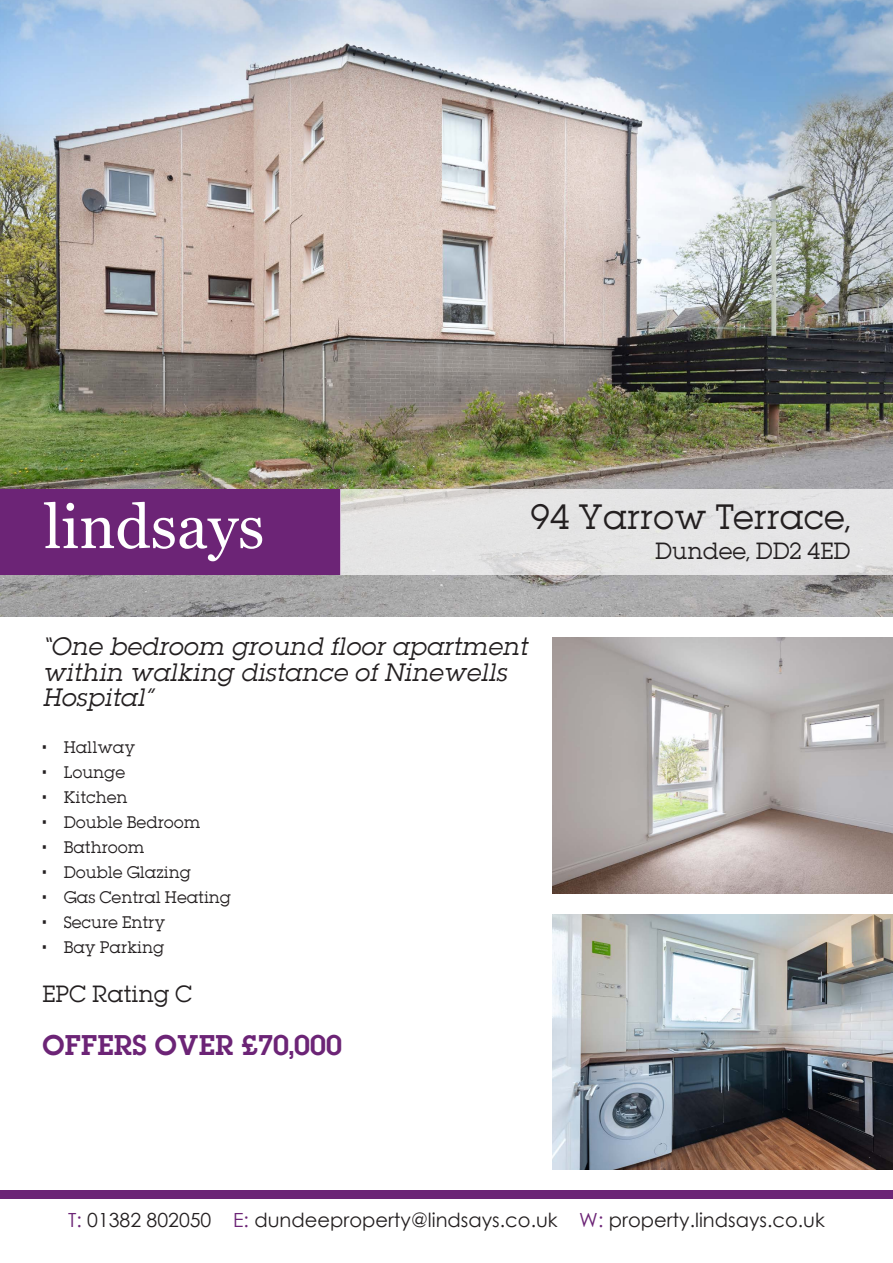
<style>
.page{position:relative;width:893px;height:1263px;background:#fff}
.page>*{position:absolute;margin:0;border:0;box-sizing:border-box;transform-origin:0 0}
.t1{font:31.5px "Lubalin";color:#231f20}
.t2{font:25.5px "Lubalin Demi";color:#6c2476}
.t3{font:italic 22.5px/25.5px "Lubalin";color:#231f20}
.t4{font:21px "Lubalin";color:#231f20}
.t5{font:19.5px "Century Gothic";color:#231f20}
.t6{font:15px "Lubalin";color:#231f20}
.s1{color:#6c2476}
</style>
<div class="page">
<img style="left:0;top:0;width:893px;height:617px">
<img style="left:553px;top:638px;width:340px;height:255px">
<img style="left:553px;top:914px;width:340px;height:255px">
<div style="left:0;top:489px;width:340px;height:85px;background:#6c2476"></div>
<svg style="left:44px;top:502px;width:218px;height:59px"></svg>
<div style="left:0;top:1191px;width:893px;height:8px;background:#6c2476"></div>
<div style="left:340px;top:489px;width:553px;height:85px;background:#e4e4e5"></div>
<h1 class="t1" style="left:530px;top:496px;width:322px">94 Yarrow Terrace,</h1>
<h3 class="t4" style="left:655px;top:536px;width:197px">Dundee, DD2 4ED</h3>
<h3 class="t3" style="left:43px;top:634px;width:486px">“One bedroom ground floor apartment within walking distance of Ninewells<br>Hospital”</h3>
<p class="t6" style="left:43px;top:737px;width:94px">• Hallway</p>
<p class="t6" style="left:43px;top:762px;width:84px">• Lounge</p>
<p class="t6" style="left:43px;top:787px;width:87px">• Kitchen</p>
<p class="t6" style="left:43px;top:812px;width:160px">• Double Bedroom</p>
<p class="t6" style="left:43px;top:837px;width:104px">• Bathroom</p>
<p class="t6" style="left:43px;top:862px;width:150px">• Double Glazing</p>
<p class="t6" style="left:43px;top:887px;width:190px">• Gas Central Heating</p>
<p class="t6" style="left:43px;top:912px;width:124px">• Secure Entry</p>
<p class="t6" style="left:43px;top:937px;width:123px">• Bay Parking</p>
<h3 class="t4" style="left:43px;top:980px;width:151px">EPC Rating C</h3>
<h2 class="t2" style="left:43px;top:1027px;width:301px">OFFERS OVER £70,000</h2>
<h3 class="t5" style="left:68px;top:1206px;width:758px"><span class="s1">T:</span> 01382 802050 <span class="s1">E:</span> dundeeproperty@lindsays.co.uk <span class="s1">W:</span> property.lindsays.co.uk</h3>
</div>
